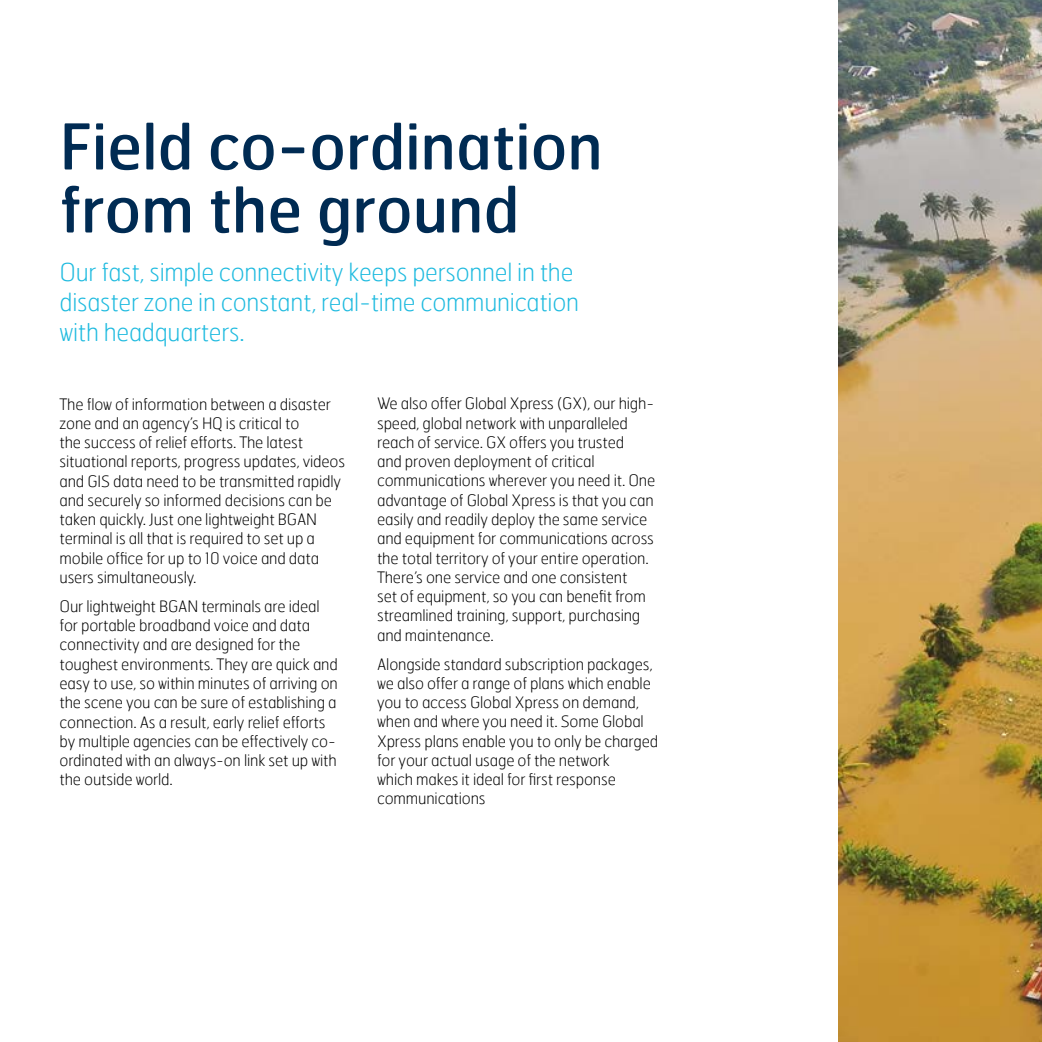
<style>
.page{position:relative;width:1042px;height:1042px;background:#fff}
.page>*{position:absolute;margin:0;border:0;box-sizing:border-box;transform-origin:0 0}
.t1{font:63px/63px "Hermes";color:#002b53}
.t2{font:100 24.5px/29.8px "Hermes";letter-spacing:-.01em;color:#1dbadf}
.t3{font:100 15.75px/19.2px "Hermes";letter-spacing:-.01em;color:#000}
</style>
<div class="page">
<img style="left:838px;top:0;width:204px;height:1042px">
<h1 class="t1" style="left:60px;top:113px;width:545px">Field co-ordination from the ground</h1>
<h2 class="t2" style="left:60px;top:257px;width:521px">Our fast, simple connectivity keeps personnel in the disaster zone in constant, real-time communication with headquarters.</h2>
<p class="t3" style="left:60px;top:394px;width:287px">The flow of information between a disaster zone and an agency’s HQ is critical to<br>the success of relief efforts. The latest situational reports, progress updates, videos and GIS data need to be transmitted rapidly and securely so informed decisions can be taken quickly. Just one lightweight BGAN terminal is all that is required to set up a mobile office for up to 10 voice and data users simultaneously.</p>
<p class="t3" style="left:60px;top:596px;width:280px">Our lightweight BGAN terminals are ideal for portable broadband voice and data connectivity and are designed for the toughest environments. They are quick and easy to use, so within minutes of arriving on the scene you can be sure of establishing a connection. As a result, early relief efforts by multiple agencies can be effectively co&shy;ordinated with an always-on link set up with the outside world.</p>
<p class="t3" style="left:377px;top:394px;width:280px">We also offer Global Xpress (GX), our high&shy;speed, global network with unparalleled reach of service. GX offers you trusted<br>and proven deployment of critical communications wherever you need it. One advantage of Global Xpress is that you can easily and readily deploy the same service and equipment for communications across the total territory of your entire operation.<br>There’s one service and one consistent<br>set of equipment, so you can benefit from streamlined training, support, purchasing and maintenance.</p>
<p class="t3" style="left:377px;top:654px;width:283px">Alongside standard subscription packages, we also offer a range of plans which enable you to access Global Xpress on demand, when and where you need it. Some Global Xpress plans enable you to only be charged for your actual usage of the network<br>which makes it ideal for first response communications</p>
</div>
